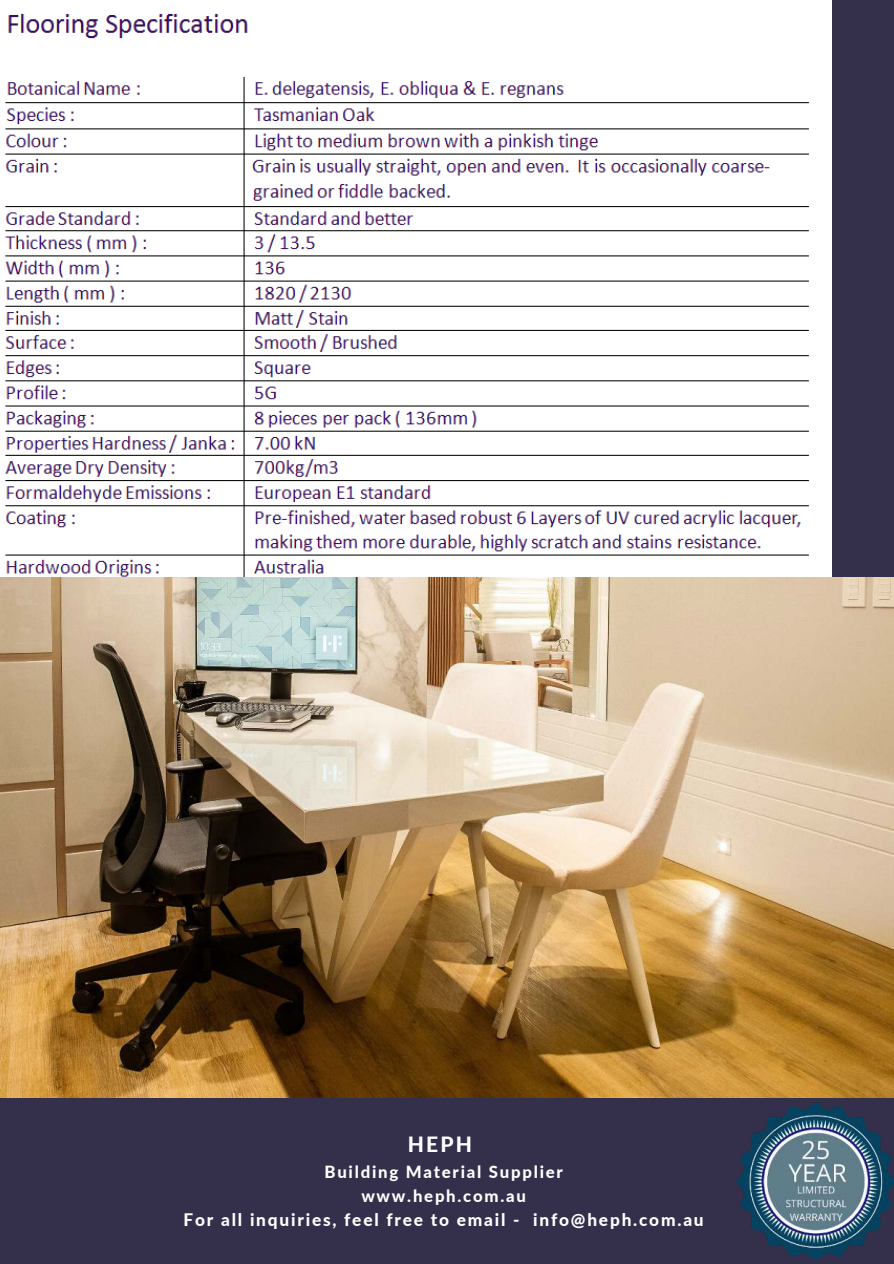
<style>
.page{position:relative;width:894px;height:1264px;background:#fff}
.page>*{position:absolute;margin:0;border:0;box-sizing:border-box;transform-origin:0 0}
.t1{font:800 21px "Lato";color:#fff}
.t2{font:800 17.25px "Lato";letter-spacing:.105em;color:#fff}
.t3{font:800 16.8px/24.2px "Lato";letter-spacing:.105em;color:#fff;text-align:center}
</style>
<div class="page">
<div style="left:0;top:0;width:893px;height:1263px;background:#342f4b"></div>
<img style="left:736px;top:1102px;width:157px;height:157px">
<img style="left:0;top:0;width:831px;height:578px">
<img style="left:0;top:578px;width:893px;height:519px">
<p class="t1" style="left:407px;top:1128px;width:66px">HEPH</p>
<p class="t3" style="left:324px;top:1158px;width:240px">Building Material Supplier www.heph.com.au</p>
<p class="t2" style="left:183px;top:1207px;width:521px">For all inquiries, feel free to email - info@heph.com.au</p>
</div>
